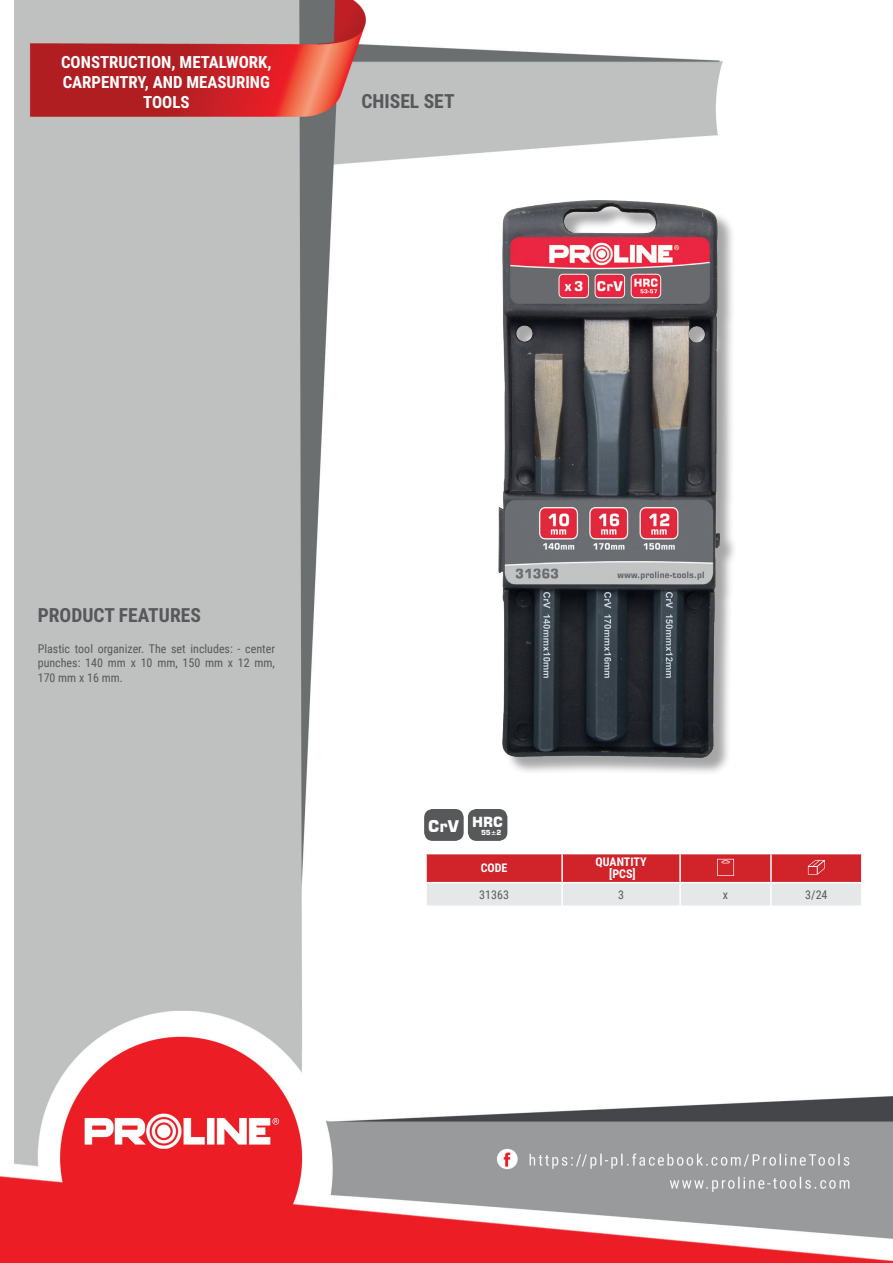
<style>
.page{position:relative;width:893px;height:1263px;background:#fff}
.page>*{position:absolute;margin:0;border:0;box-sizing:border-box;transform-origin:0 0}
.t1{font:700 19.5px "Roboto Condensed";color:#57585a}
.t2{font:700 16.8px/20.1px "Roboto Condensed";color:#fff;text-align:center}
.t3{font:700 16.05px "Square 721 BT";color:#fff}
.t4{font:700 13.95px "Square 721 BT";color:#fff}
.t5{font:12px/14.4px "Roboto Condensed";color:#57585a;text-align:justify}
.t6{font:700 12px/12px "Roboto Condensed";color:#fff;text-align:center}
.t7{font:700 6.9px "Square 721 BT";color:#fff}
</style>
<div class="page">
<img style="left:0;top:0;width:893px;height:1263px">
<div style="left:500px;top:202px;width:238px;height:573px;background:#231f20;opacity:.4"></div>
<img style="left:498px;top:200px;width:221px;height:557px">
<hr style="left:425px;top:854px;width:2px;height:28px;background:#fff">
<hr style="left:425px;top:883px;width:2px;height:22px;background:#fff">
<hr style="left:425px;top:853px;width:137px;height:1px;background:#fff">
<hr style="left:425px;top:882px;width:137px;height:1px;background:#fff">
<hr style="left:425px;top:905px;width:137px;height:2px;background:#fff">
<hr style="left:562px;top:905px;width:118px;height:2px;background:#fff">
<hr style="left:680px;top:905px;width:91px;height:2px;background:#fff">
<hr style="left:771px;top:905px;width:91px;height:2px;background:#fff">
<svg style="left:426px;top:853px;width:436px;height:53px;background:#dd858a"></svg>
<div style="left:425px;top:810px;width:38px;height:30px;background:#57585a;border-radius:8px"></div>
<div style="left:424px;top:809px;width:40px;height:32px;border:1px solid #57585a;border-radius:8px"></div>
<div style="left:469px;top:810px;width:38px;height:30px;background:#57585a;border-radius:8px"></div>
<div style="left:468px;top:809px;width:39px;height:32px;border:1px solid #57585a;border-radius:8px"></div>
<h2 class="t2" style="left:61px;top:51px;width:212px">CONSTRUCTION, METALWORK,<br>CARPENTRY, AND MEASURING<br>TOOLS</h2>
<h1 class="t1" style="left:361px;top:88px;width:95px">CHISEL SET</h1>
<h1 class="t1" style="left:38px;top:601px;width:165px">PRODUCT FEATURES</h1>
<p class="t5" style="left:38px;top:641px;width:239px">Plastic tool organizer. The set includes: - center punches: 140 mm x 10 mm, 150 mm x 12 mm, 170 mm x 16 mm.</p>
<p class="t4" style="left:430px;top:813px;width:74px">HRC HRC</p>
<p class="t7" style="left:481px;top:828px;width:22px">55±2</p>
<h3 class="t3" style="left:428px;top:816px;width:33px">CrV</h3>
<p class="t6" style="left:481px;top:862px;width:28px">CODE</p>
<p class="t6" style="left:596px;top:856px;width:53px">QUANTITY [PCS]</p>
<p class="t5" style="left:479px;top:887px;width:31px">31363</p>
<p class="t5" style="left:618px;top:887px;width:7px">3</p>
<p class="t5" style="left:723px;top:887px;width:7px">x</p>
<p class="t5" style="left:805px;top:887px;width:24px">3/24</p>
</div>
